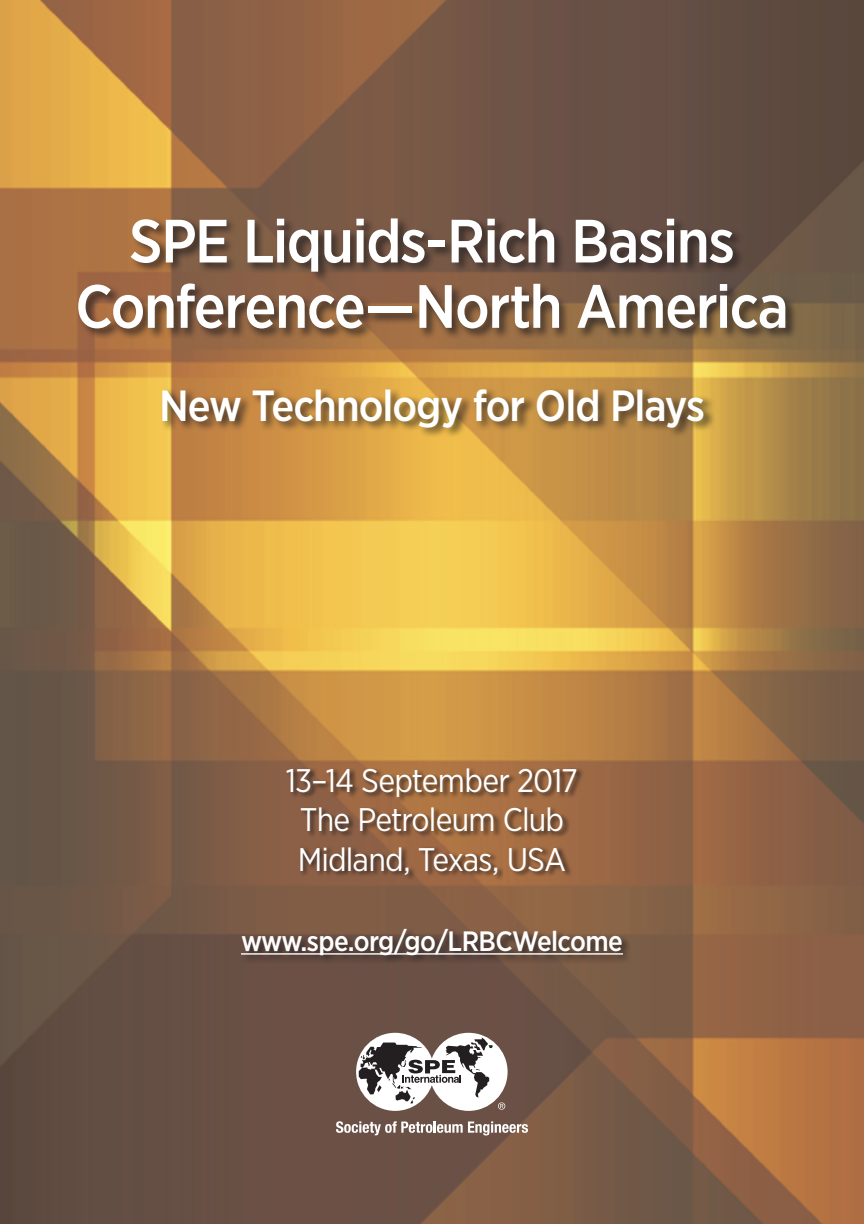
<style>
.page{position:relative;width:864px;height:1224px;background:#fff}
.page>*{position:absolute;margin:0;border:0;box-sizing:border-box;transform-origin:0 0}
.t1{font:500 61px/65.4px "Gotham Narrow";letter-spacing:-.025em;color:#fff;text-align:center}
.t2{font:500 43.6px "Gotham Narrow";letter-spacing:-.025em;color:#fff}
.t3{font:32.6px/39.2px "Gotham Narrow";letter-spacing:-.025em;color:#fff;text-align:center}
.t4{font:500 28px "Gotham Narrow";letter-spacing:-.02em;color:#fff}
</style>
<div class="page">
<img style="left:0;top:0;width:864px;height:1224px">
<div style="left:78px;top:216px;width:720px;height:123px;background:#231f20;opacity:.75"></div>
<div style="left:286px;top:767px;width:297px;height:114px;background:#231f20;opacity:.75"></div>
<div style="left:160px;top:387px;width:555px;height:51px;background:#231f20;opacity:.75"></div>
<div style="left:240px;top:928px;width:392px;height:36px;background:#231f20;opacity:.75"></div>
<hr style="left:241px;top:953px;width:382px;height:2px;background:#fff">
<svg style="left:356px;top:1033px;width:152px;height:78px"></svg>
<svg style="left:336px;top:1121px;width:192px;height:14px"></svg>
<h1 class="t1" style="left:75px;top:208px;width:715px">SPE Liquids-Rich Basins<br>Conference—North America</h1>
<h2 class="t2" style="left:159px;top:378px;width:548px">New Technology for Old Plays</h2>
<p class="t3" style="left:286px;top:760px;width:294px">13–14 September 2017<br>The Petroleum Club<br>Midland, Texas, USA</p>
<p class="t4" style="left:241px;top:924px;width:383px">www.spe.org/go/LRBCWelcome</p>
</div>
